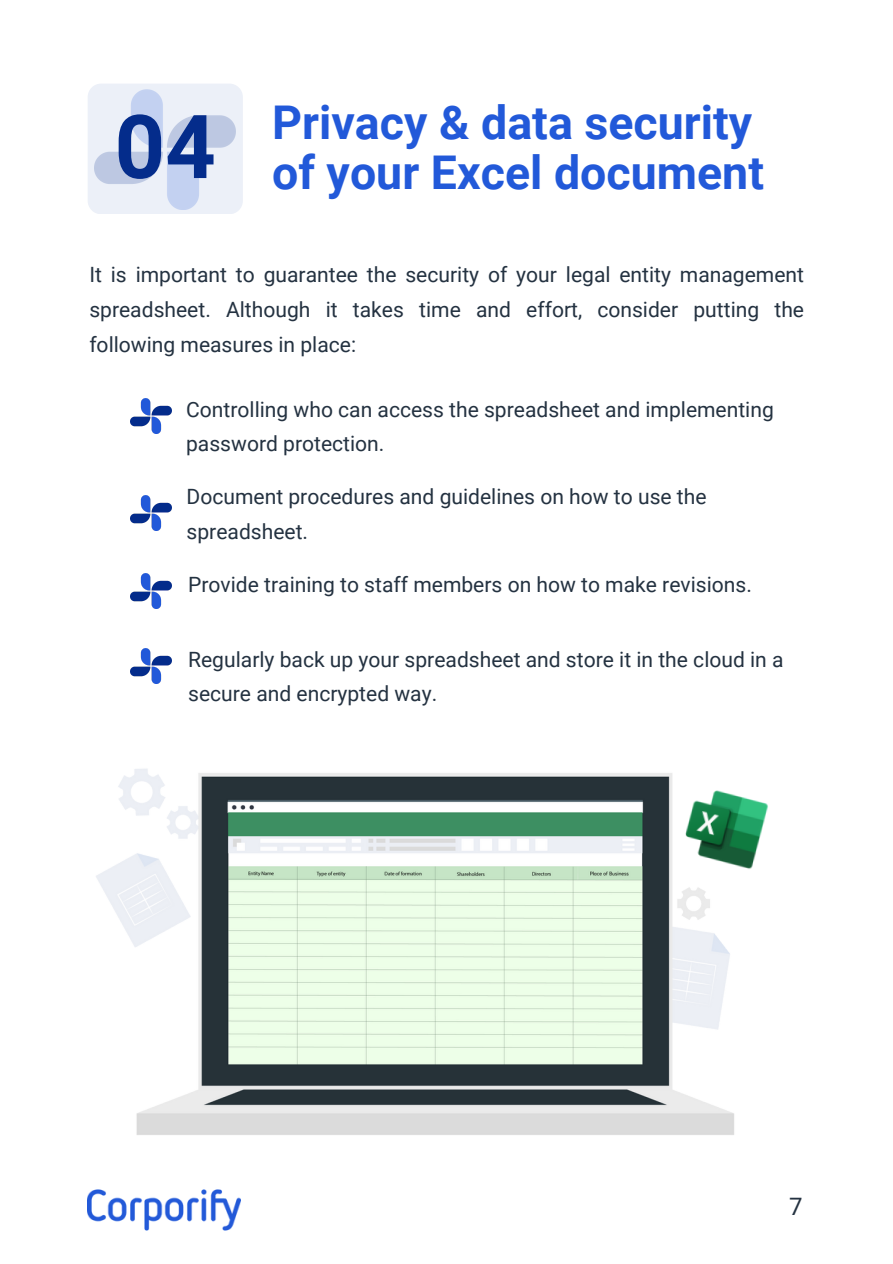
<style>
.page{position:relative;width:893px;height:1264px;background:#fff}
.page>*{position:absolute;margin:0;border:0;box-sizing:border-box;transform-origin:0 0}
.t1{font:700 46.5px/50.7px "Roboto";color:#2259d9;text-align:right}
.t2{font:24px "Roboto";color:#243241}
.t3{font:21px/34.8px "Roboto";color:#243241}
.s1{font-size:88.35px;color:#042c8b}
</style>
<div class="page">
<div style="left:88px;top:84px;width:155px;height:130px;background:#ecf0f8;border-radius:13px"></div>
<img style="left:94px;top:89px;width:142px;height:121px">
<img style="left:131px;top:398px;width:40px;height:35px">
<img style="left:131px;top:495px;width:40px;height:35px">
<img style="left:131px;top:573px;width:40px;height:35px">
<img style="left:131px;top:648px;width:40px;height:35px">
<img style="left:88px;top:1212px;width:150px;height:19px">
<img style="left:87px;top:769px;width:647px;height:443px">
<img style="left:637px;top:769px;width:131px;height:124px">
<h1 class="t1" style="left:114px;top:97px;width:651px"><span class="s1">04</span> Privacy &amp; data security of your Excel document</h1>
<p class="t3" style="left:89px;top:258px;width:716px;text-align:justify">It is important to guarantee the security of your legal entity management spreadsheet. Although it takes time and effort, consider putting the following measures in place:</p>
<p class="t3" style="left:186px;top:392px;width:589px">Controlling who can access the spreadsheet and implementing password protection.</p>
<p class="t3" style="left:187px;top:479px;width:521px">Document procedures and guidelines on how to use the spreadsheet.</p>
<p class="t3" style="left:188px;top:567px;width:565px">Provide training to staff members on how to make revisions.</p>
<p class="t3" style="left:188px;top:642px;width:597px">Regularly back up your spreadsheet and store it in the cloud in a secure and encrypted way.</p>
<p class="t2" style="left:789px;top:1193px;width:15px">7</p>
</div>
